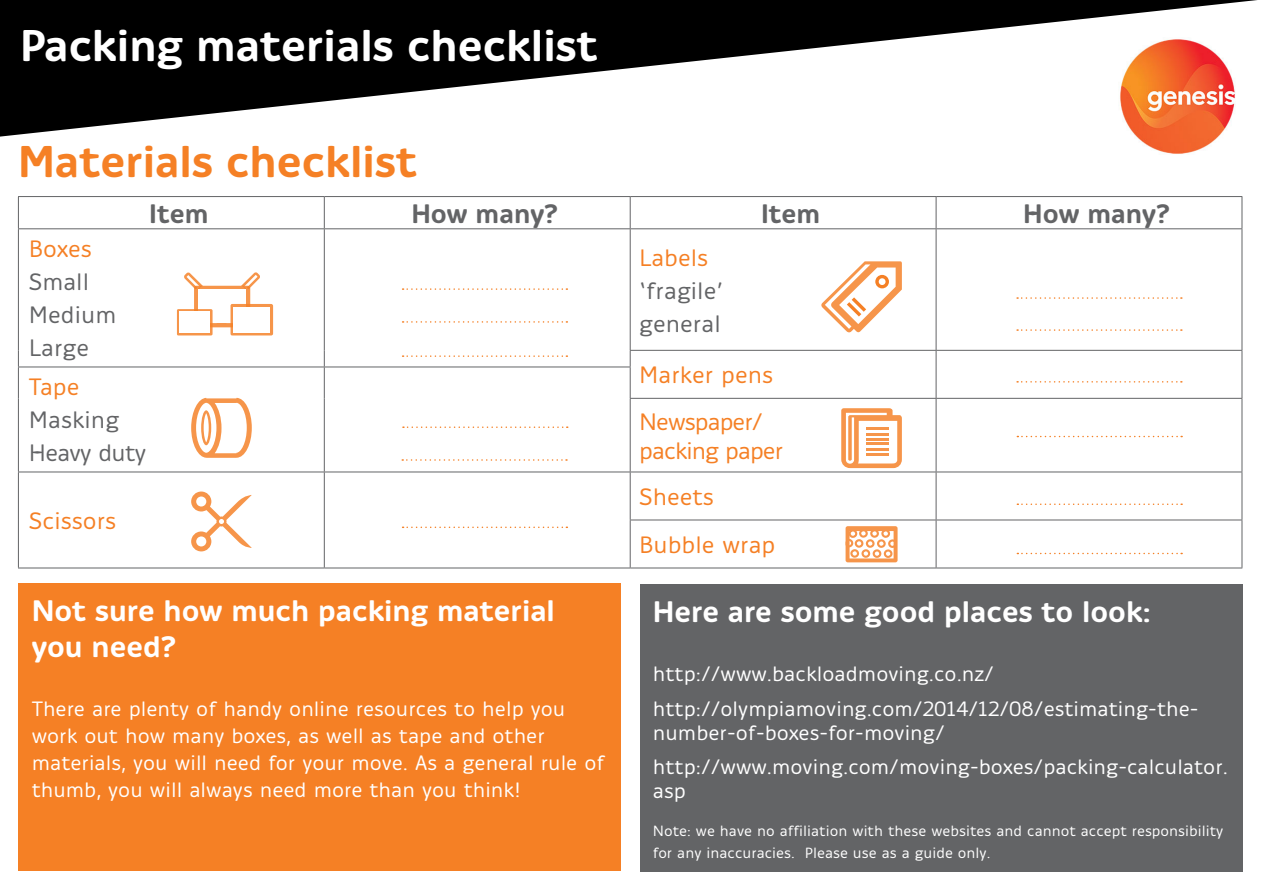
<style>
.page{position:relative;width:1263px;height:893px;background:#fff}
.page>*{position:absolute;margin:0;border:0;box-sizing:border-box;transform-origin:0 0}
.t1{font:600 45px "Ovink";color:#fff}
.t2{font:600 45px "Ovink";color:#f58025}
.t3{font:600 30px/36px "Ovink";color:#fff}
.t4{font:600 27px "Ovink";color:#636466}
.t5{font:24px/48px "Ovink";color:#f58025}
.t6{font:24px/33px "Ovink";color:#636466}
.t7{font:24px/28.8px "Ovink";letter-spacing:-.04em;color:#f58025}
.t8{font:24px/33px "Ovink";letter-spacing:-.03em;color:#636466}
.t9{font:21px/27px "Ovink";color:#fff}
.t10{font:15px/22.5px "Ovink";color:#fff}
</style>
<div class="page">
<div style="left:18px;top:583px;width:602px;height:288px;background:#f58025"></div>
<div style="left:640px;top:584px;width:602px;height:288px;background:#636466"></div>
<svg style="left:0;top:0;width:1257px;height:137px;fill:#000"></svg>
<svg style="left:403px;top:288px;width:164px;height:2px"></svg>
<svg style="left:403px;top:321px;width:164px;height:2px"></svg>
<svg style="left:403px;top:355px;width:164px;height:2px"></svg>
<svg style="left:403px;top:426px;width:165px;height:2px"></svg>
<svg style="left:402px;top:459px;width:165px;height:2px"></svg>
<svg style="left:403px;top:527px;width:164px;height:1px"></svg>
<hr style="left:18px;top:568px;width:306px;height:1px;background:#636466">
<hr style="left:324px;top:568px;width:306px;height:1px;background:#636466">
<hr style="left:18px;top:196px;width:306px;height:1px;background:#636466">
<hr style="left:18px;top:197px;width:1px;height:31px;background:#636466">
<hr style="left:324px;top:196px;width:306px;height:1px;background:#636466">
<hr style="left:324px;top:197px;width:1px;height:31px;background:#636466">
<hr style="left:630px;top:196px;width:306px;height:1px;background:#636466">
<hr style="left:630px;top:197px;width:1px;height:31px;background:#636466">
<hr style="left:936px;top:196px;width:306px;height:1px;background:#636466">
<hr style="left:936px;top:197px;width:1px;height:31px;background:#636466">
<hr style="left:1241px;top:197px;width:1px;height:31px;background:#636466">
<hr style="left:18px;top:228px;width:306px;height:1px;background:#636466">
<hr style="left:18px;top:229px;width:1px;height:121px;background:#636466">
<hr style="left:324px;top:228px;width:306px;height:1px;background:#636466">
<hr style="left:324px;top:229px;width:1px;height:121px;background:#636466">
<svg style="left:18px;top:350px;width:1px;height:17px"></svg>
<svg style="left:324px;top:350px;width:1px;height:17px"></svg>
<hr style="left:630px;top:228px;width:306px;height:1px;background:#636466">
<hr style="left:630px;top:229px;width:1px;height:121px;background:#636466">
<hr style="left:936px;top:228px;width:306px;height:1px;background:#636466">
<hr style="left:936px;top:229px;width:1px;height:121px;background:#636466">
<hr style="left:1241px;top:229px;width:1px;height:121px;background:#636466">
<hr style="left:630px;top:350px;width:306px;height:1px;background:#636466">
<svg style="left:630px;top:351px;width:1px;height:16px"></svg>
<hr style="left:936px;top:350px;width:306px;height:1px;background:#636466">
<svg style="left:936px;top:351px;width:1px;height:16px"></svg>
<svg style="left:1241px;top:351px;width:1px;height:16px"></svg>
<hr style="left:936px;top:367px;width:1px;height:31px;background:#636466">
<hr style="left:1241px;top:367px;width:1px;height:31px;background:#636466">
<hr style="left:18px;top:367px;width:306px;height:1px;background:#636466">
<hr style="left:18px;top:367px;width:1px;height:31px;background:#636466">
<hr style="left:324px;top:367px;width:307px;height:1px;background:#636466">
<hr style="left:324px;top:367px;width:1px;height:31px;background:#636466">
<hr style="left:630px;top:367px;width:1px;height:31px;background:#636466">
<hr style="left:18px;top:398px;width:1px;height:74px;background:#636466">
<hr style="left:324px;top:398px;width:1px;height:74px;background:#636466">
<hr style="left:630px;top:398px;width:306px;height:1px;background:#636466">
<hr style="left:630px;top:399px;width:1px;height:73px;background:#636466">
<hr style="left:936px;top:398px;width:306px;height:1px;background:#636466">
<hr style="left:936px;top:399px;width:1px;height:73px;background:#636466">
<hr style="left:1241px;top:399px;width:1px;height:73px;background:#636466">
<hr style="left:18px;top:472px;width:306px;height:1px;background:#636466">
<hr style="left:18px;top:472px;width:1px;height:48px;background:#636466">
<hr style="left:324px;top:472px;width:306px;height:1px;background:#636466">
<hr style="left:324px;top:472px;width:1px;height:48px;background:#636466">
<hr style="left:18px;top:520px;width:1px;height:48px;background:#636466">
<hr style="left:324px;top:520px;width:1px;height:48px;background:#636466">
<hr style="left:630px;top:472px;width:306px;height:1px;background:#636466">
<hr style="left:630px;top:472px;width:1px;height:48px;background:#636466">
<hr style="left:936px;top:472px;width:306px;height:1px;background:#636466">
<hr style="left:936px;top:472px;width:1px;height:48px;background:#636466">
<hr style="left:1241px;top:472px;width:1px;height:48px;background:#636466">
<hr style="left:630px;top:520px;width:306px;height:1px;background:#636466">
<hr style="left:630px;top:520px;width:1px;height:48px;background:#636466">
<hr style="left:936px;top:520px;width:306px;height:1px;background:#636466">
<hr style="left:936px;top:520px;width:1px;height:48px;background:#636466">
<hr style="left:1241px;top:520px;width:1px;height:48px;background:#636466">
<hr style="left:630px;top:568px;width:306px;height:1px;background:#636466">
<hr style="left:936px;top:568px;width:306px;height:1px;background:#636466">
<svg style="left:821px;top:261px;width:81px;height:72px"></svg>
<svg style="left:177px;top:272px;width:96px;height:63px"></svg>
<div style="left:180px;top:312px;width:30px;height:21px;background:#fff"></div>
<svg style="left:191px;top:398px;width:61px;height:60px"></svg>
<svg style="left:191px;top:491px;width:61px;height:60px"></svg>
<svg style="left:841px;top:408px;width:61px;height:60px"></svg>
<svg style="left:845px;top:526px;width:52px;height:36px"></svg>
<svg style="left:1017px;top:297px;width:165px;height:2px"></svg>
<svg style="left:1017px;top:381px;width:165px;height:2px"></svg>
<svg style="left:1017px;top:436px;width:165px;height:1px"></svg>
<svg style="left:1017px;top:553px;width:165px;height:1px"></svg>
<svg style="left:1017px;top:503px;width:165px;height:2px"></svg>
<svg style="left:1017px;top:329px;width:165px;height:2px"></svg>
<img style="left:1114px;top:34px;width:126px;height:120px">
<h1 class="t1" style="left:20px;top:19px;width:579px">Packing materials checklist</h1>
<h1 class="t2" style="left:18px;top:135px;width:400px">Materials checklist</h1>
<p class="t4" style="left:149px;top:197px;width:61px">Item</p>
<p class="t4" style="left:411px;top:197px;width:148px">How many?</p>
<p class="t4" style="left:761px;top:197px;width:61px">Item</p>
<p class="t4" style="left:1023px;top:197px;width:148px">How many?</p>
<p class="t5" style="left:29px;top:226px;width:64px">Boxes</p>
<p class="t6" style="left:29px;top:266px;width:89px">Small<br>Medium<br>Large</p>
<p class="t5" style="left:639px;top:234px;width:71px">Labels</p>
<p class="t6" style="left:639px;top:275px;width:86px">‘fragile’ general</p>
<p class="t5" style="left:639px;top:352px;width:136px">Marker pens</p>
<p class="t5" style="left:29px;top:364px;width:52px">Tape</p>
<p class="t8" style="left:29px;top:404px;width:119px">Masking<br>Heavy duty</p>
<p class="t7" style="left:639px;top:408px;width:146px">Newspaper/ packing paper</p>
<p class="t5" style="left:29px;top:497px;width:89px">Scissors</p>
<h2 class="t3" style="left:32px;top:593px;width:525px">Not sure how much packing material you need?</h2>
<p class="t9" style="left:32px;top:696px;width:574px">There are plenty of handy online resources to help you work out how many boxes, as well as tape and other materials, you will need for your move. As a general rule of thumb, you will always need more than you think!</p>
<p class="t5" style="left:639px;top:473px;width:138px">Sheets<br>Bubble wrap</p>
<h2 class="t3" style="left:653px;top:594px;width:499px">Here are some good places to look:</h2>
<p class="t9" style="left:653px;top:657px;width:547px;line-height:34.5px">http://www.backloadmoving.co.nz/ http://olympiamoving.com/2014/12/08/estimating-the-</p>
<p class="t9" style="left:653px;top:716px;width:577px;line-height:34.5px">number-of-boxes-for-moving/ http://www.moving.com/moving-boxes/packing-calculator.</p>
<p class="t9" style="left:653px;top:778px;width:35px">asp</p>
<p class="t10" style="left:653px;top:819px;width:572px">Note: we have no affiliation with these websites and cannot accept responsibility for any inaccuracies. Please use as a guide only.</p>
</div>
